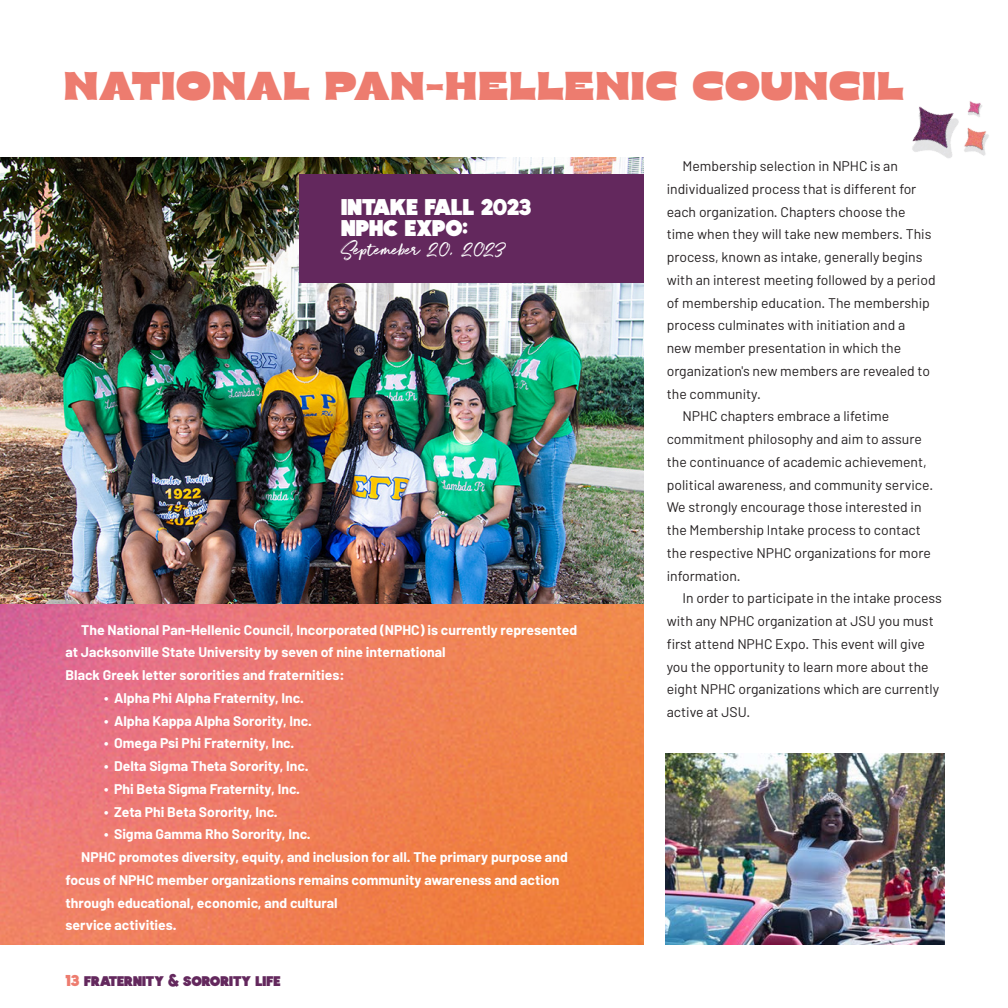
<style>
.page{position:relative;width:1008px;height:1008px;background:#fff}
.page>*{position:absolute;margin:0;border:0;box-sizing:border-box;transform-origin:0 0}
.t1{font:700 40.25px "Sunday";color:#ed7c6f}
.t2{font:22.75px "Colombo Sans Font";color:#fff}
.t3{font:22.75px "Super Fly One";color:#fff}
.t4{font:14px/22.8px "Barlow";color:#231f20}
.t5{font:700 14px/22.8px "Barlow";color:#fff}
.t6{font:14px "Colombo Sans Font";letter-spacing:-.01em;color:#63285d}
.s1{font-size:15.75px;color:#ed7c6f}
</style>
<div class="page">
<img style="left:0;top:157px;width:644px;height:448px">
<img style="left:665px;top:753px;width:280px;height:192px">
<img style="left:0;top:605px;width:644px;height:340px">
<div style="left:300px;top:174px;width:344px;height:108px;background:#63285d"></div>
<img style="left:912px;top:101px;width:77px;height:57px">
<p class="t1" style="left:63px;top:63px;width:842px">NATIONAL PAN-HELLENIC COUNCIL</p>
<p class="t2" style="left:341px;top:194px;width:13px">INTAKE</p>
<p class="t2" style="left:425px;top:194px;width:16px">FALL</p>
<p class="t2" style="left:481px;top:194px;width:52px">2023</p>
<p class="t2" style="left:341px;top:215px;width:131px">NPHC EXPO:</p>
<p class="t3" style="left:341px;top:236px;width:166px">Septemeber 20, 2023</p>
<p class="t5" style="left:66px;top:618px;width:513px;text-indent:16px">The National Pan-Hellenic Council, Incorporated (NPHC) is currently represented at Jacksonville State University by seven of nine international</p>
<p class="t5" style="left:66px;top:664px;width:281px">Black Greek letter sororities and fraternities:</p>
<p class="t5" style="left:104px;top:686px;width:201px">∙ Alpha Phi Alpha Fraternity, Inc.</p>
<p class="t5" style="left:104px;top:709px;width:209px">∙ Alpha Kappa Alpha Sorority, Inc.</p>
<p class="t5" style="left:104px;top:732px;width:192px">∙ Omega Psi Phi Fraternity, Inc.</p>
<p class="t5" style="left:104px;top:755px;width:206px">∙ Delta Sigma Theta Sorority, Inc.</p>
<p class="t5" style="left:104px;top:777px;width:197px">∙ Phi Beta Sigma Fraternity, Inc.</p>
<p class="t5" style="left:104px;top:800px;width:175px">∙ Zeta Phi Beta Sorority, Inc.</p>
<p class="t5" style="left:104px;top:823px;width:208px">∙ Sigma Gamma Rho Sorority, Inc.</p>
<p class="t5" style="left:66px;top:846px;width:504px;text-indent:16px">NPHC promotes diversity, equity, and inclusion for all. The primary purpose and focus of NPHC member organizations remains community awareness and action through educational, economic, and cultural</p>
<p class="t5" style="left:66px;top:914px;width:113px">service activities.</p>
<p class="t6" style="left:66px;top:973px;width:217px"><span class="s1">13</span> FRATERNITY &amp; SORORITY LIFE</p>
<p class="t4" style="left:667px;top:154px;width:270px;text-indent:16px">Membership selection in NPHC is an individualized process that is different for each organization. Chapters choose the time when they will take new members. This process, known as intake, generally begins with an interest meeting followed by a period of membership education. The membership process culminates with initiation and a<br>new member presentation in which the organization's new members are revealed to the community.</p>
<p class="t4" style="left:667px;top:405px;width:268px;text-indent:16px">NPHC chapters embrace a lifetime commitment philosophy and aim to assure the continuance of academic achievement, political awareness, and community service.<br>We strongly encourage those interested in the Membership Intake process to contact the respective NPHC organizations for more information.</p>
<p class="t4" style="left:667px;top:587px;width:277px;text-indent:16px">In order to participate in the intake process with any NPHC organization at JSU you must first attend NPHC Expo. This event will give you the opportunity to learn more about the eight NPHC organizations which are currently active at JSU.</p>
</div>
